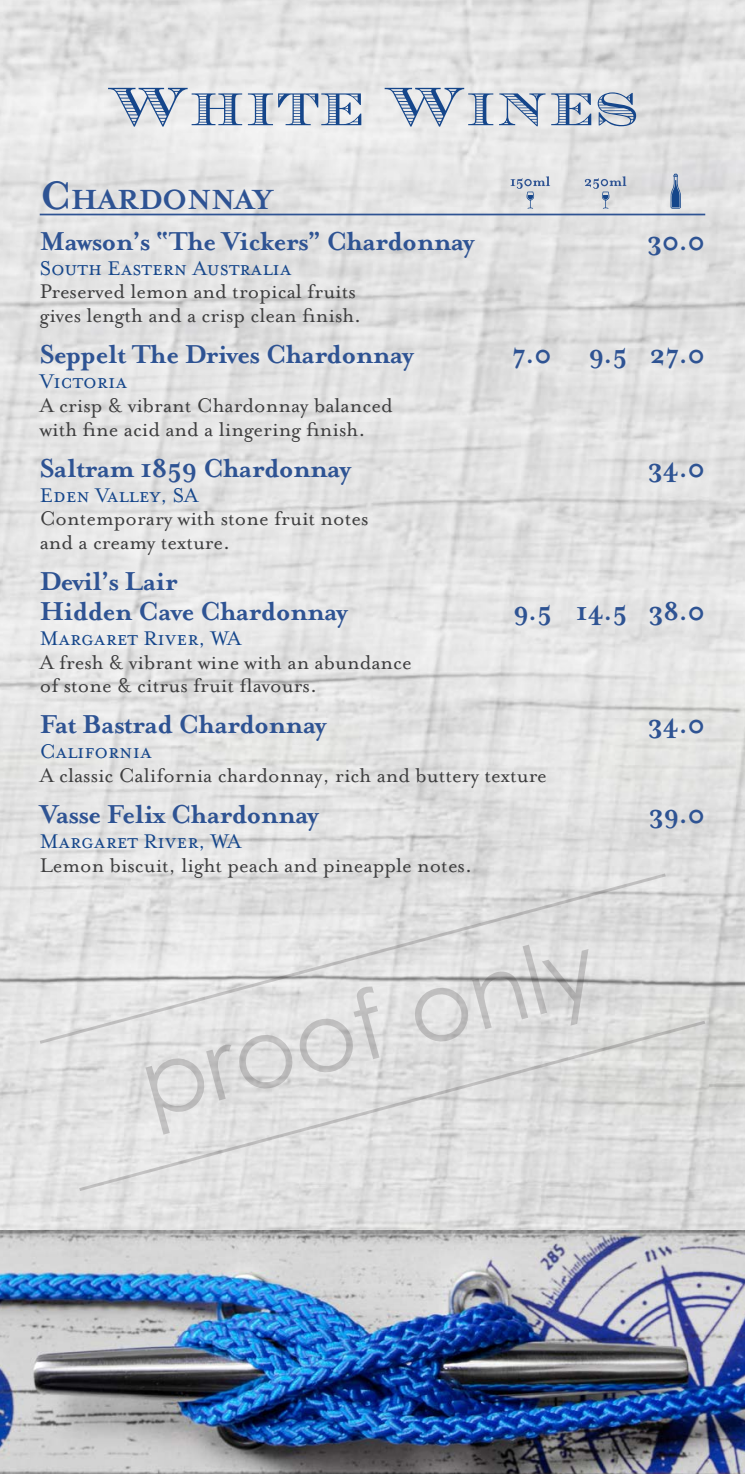
<style>
.page{position:relative;width:745px;height:1474px;background:#fff}
.page>*{position:absolute;margin:0;border:0;box-sizing:border-box;transform-origin:0 0}
.t1{font:56px "Currency";color:#15468b}
.t2{font:700 31.85px "Mrs Eaves";color:#2e5393}
.t3{font:700 29.75px/29.8px "Mrs Eaves";letter-spacing:-.02em;color:#2e5393}
.t4{font:22.75px/23.6px "Mrs Eaves Roman";color:#3e3e3f}
.t5{font:22.75px "Mrs Eaves Small Caps";color:#15468b}
.s1{font-size:45.5px}
</style>
<div class="page">
<img style="left:0;top:0;width:744px;height:1230px">
<img style="left:0;top:1230px;width:744px;height:243px">
<hr style="left:40px;top:214px;width:664px;height:1px;background:#2e5393">
<svg style="left:510px;top:176px;width:39px;height:33px"></svg>
<svg style="left:583px;top:176px;width:43px;height:33px"></svg>
<svg style="left:670px;top:174px;width:10px;height:35px"></svg>
<svg style="left:40px;top:873px;width:628px;height:173px;background:#ddd"></svg>
<svg style="left:76px;top:1018px;width:628px;height:173px;background:#ddd"></svg>
<h1 class="t1" style="left:107px;top:74px;width:532px">White Wines</h1>
<h2 class="t2" style="left:40px;top:181px;width:234px"><span class="s1">C</span>HARDONNAY</h2>
<h3 class="t3" style="left:40px;top:226px;width:435px">Mawson’s “The Vickers” Chardonnay</h3>
<h3 class="t3" style="left:646px;top:226px;width:60px">30.0</h3>
<p class="t5" style="left:40px;top:256px;width:253px">South Eastern Australia</p>
<p class="t4" style="left:40px;top:280px;width:323px">Preserved lemon and tropical fruits gives length and a crisp clean finish.</p>
<h3 class="t3" style="left:40px;top:340px;width:375px">Seppelt The Drives Chardonnay</h3>
<h3 class="t3" style="left:511px;top:340px;width:195px">7.0 9.5 27.0</h3>
<p class="t5" style="left:40px;top:370px;width:89px">Victoria</p>
<p class="t4" style="left:40px;top:393px;width:354px">A crisp &amp; vibrant Chardonnay balanced with fine acid and a lingering finish.</p>
<h3 class="t3" style="left:40px;top:453px;width:312px">Saltram 1859 Chardonnay</h3>
<h3 class="t3" style="left:647px;top:453px;width:59px">34.0</h3>
<p class="t5" style="left:40px;top:483px;width:160px">Eden Valley, SA</p>
<p class="t4" style="left:40px;top:507px;width:330px">Contemporary with stone fruit notes and a creamy texture.</p>
<h3 class="t3" style="left:40px;top:566px;width:309px">Devil’s Lair<br>Hidden Cave Chardonnay</h3>
<h3 class="t3" style="left:512px;top:596px;width:194px">9.5 14.5 38.0</h3>
<p class="t5" style="left:40px;top:626px;width:203px">Margaret River, WA</p>
<p class="t4" style="left:40px;top:650px;width:373px">A fresh &amp; vibrant wine with an abundance of stone &amp; citrus fruit flavours.</p>
<h3 class="t3" style="left:40px;top:709px;width:288px">Fat Bastrad Chardonnay</h3>
<h3 class="t3" style="left:647px;top:709px;width:59px">34.0</h3>
<p class="t5" style="left:40px;top:740px;width:114px">California</p>
<p class="t4" style="left:40px;top:763px;width:508px">A classic California chardonnay, rich and buttery texture</p>
<h3 class="t3" style="left:40px;top:799px;width:280px">Vasse Felix Chardonnay</h3>
<h3 class="t3" style="left:648px;top:799px;width:58px">39.0</h3>
<p class="t5" style="left:40px;top:829px;width:203px">Margaret River, WA</p>
<p class="t4" style="left:40px;top:853px;width:433px">Lemon biscuit, light peach and pineapple notes.</p>
</div>
